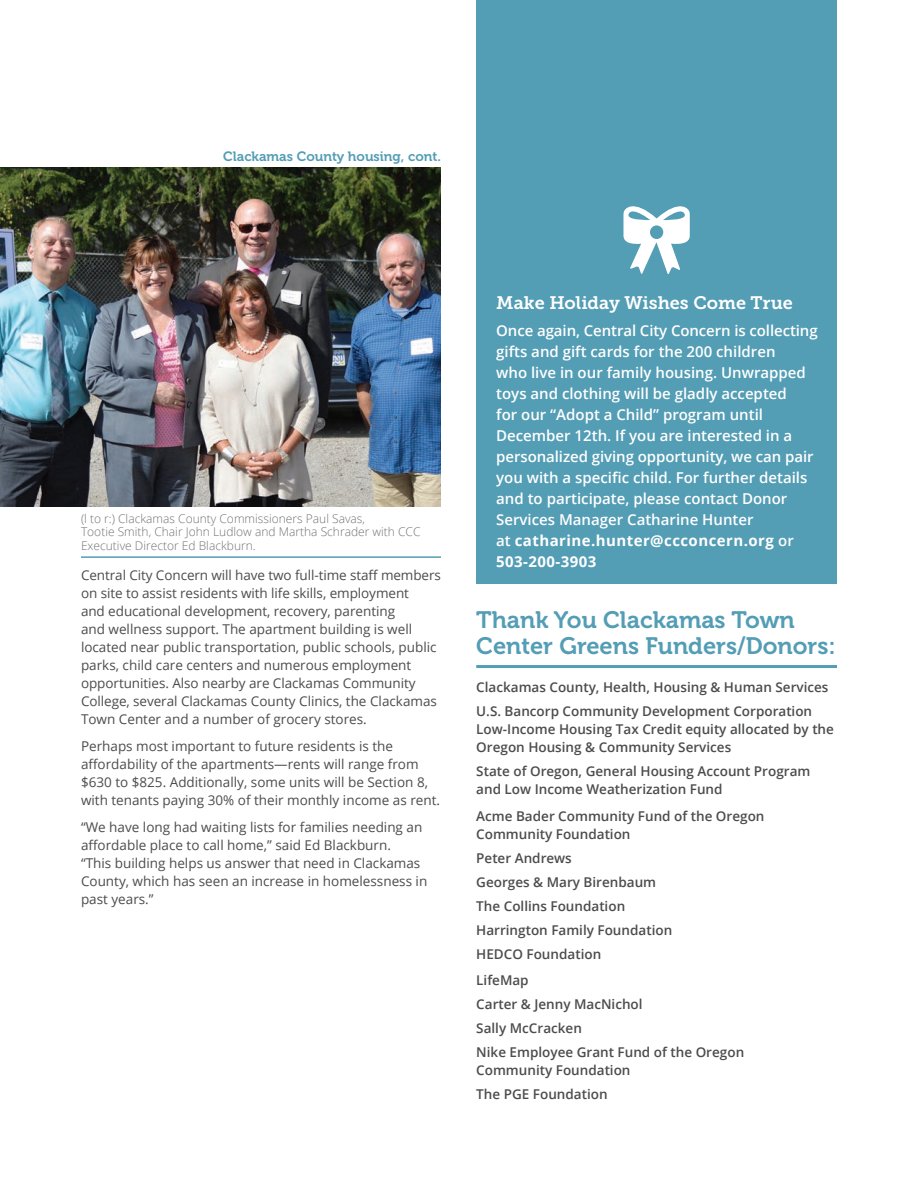
<style>
.page{position:relative;width:918px;height:1188px;background:#fff}
.page>*{position:absolute;margin:0;border:0;box-sizing:border-box;transform-origin:0 0}
.body{font:23.7px/25.5px "Museo 700";color:#539db5}
.body-2{font:18px "Museo Slab 700";color:#fff}
.body-3{font:600 15px/21px "Open Sans";color:#fff}
.body-4{font:13.5px/18px "Open Sans";color:#4b4c4d}
.body-5{font:600 13.5px/24px "Open Sans";color:#4b4c4d}
.body-6{font:13.5px "Museo 700";color:#539db5}
.body-7{font:300 12px/13.5px "Open Sans";color:#717275}
.s1{font-weight:700}
</style>
<div class="page">
<hr style="left:476px;top:665px;width:361px;height:3px;background:#539db5">
<img style="left:0;top:168px;width:441px;height:339px">
<hr style="left:81px;top:556px;width:360px;height:2px;background:#539db5">
<div style="left:476px;top:0;width:361px;height:584px;background:#539db5"></div>
<svg style="left:623px;top:206px;width:67px;height:68px"></svg>
<p class="body-6" style="left:223px;top:149px;width:219px">Clackamas County housing, cont.</p>
<p class="body-7" style="left:81px;top:511px;width:341px">(l to r:) Clackamas County Commissioners Paul Savas,<br>Tootie Smith, Chair John Ludlow and Martha Schrader with CCC<br>Executive Director Ed Blackburn.</p>
<p class="body-4" style="left:81px;top:566px;width:362px">Central City Concern will have two full-time staff members on site to assist residents with life skills, employment<br>and educational development, recovery, parenting<br>and wellness support. The apartment building is well located near public transportation, public schools, public parks, child care centers and numerous employment opportunities. Also nearby are Clackamas Community College, several Clackamas County Clinics, the Clackamas Town Center and a number of grocery stores.</p>
<p class="body-4" style="left:81px;top:737px;width:361px">Perhaps most important to future residents is the affordability of the apartments—rents will range from $630 to $825. Additionally, some units will be Section 8, with tenants paying 30% of their monthly income as rent.</p>
<p class="body-4" style="left:81px;top:818px;width:348px">“We have long had waiting lists for families needing an affordable place to call home,” said Ed Blackburn.<br>“This building helps us answer that need in Clackamas County, which has seen an increase in homelessness in past years.”</p>
<p class="body-2" style="left:496px;top:293px;width:298px">Make Holiday Wishes Come True</p>
<p class="body-3" style="left:496px;top:320px;width:323px">Once again, Central City Concern is collecting gifts and gift cards for the 200 children<br>who live in our family housing. Unwrapped toys and clothing will be gladly accepted<br>for our “Adopt a Child” program until December 12th. If you are interested in a personalized giving opportunity, we can pair you with a specific child. For further details and to participate, please contact Donor Services Manager Catharine Hunter<br>at <span class="s1">catharine.hunter@ccconcern.org</span> or <span class="s1">503-200-3903</span></p>
<p class="body" style="left:476px;top:608px;width:361px">Thank You Clackamas Town<br>Center Greens Funders/Donors:</p>
<p class="body-5" style="left:476px;top:675px;width:354px">Clackamas County, Health, Housing &amp; Human Services<br>U.S. Bancorp Community Development Corporation</p>
<p class="body-5" style="left:476px;top:720px;width:359px;line-height:18px">Low-Income Housing Tax Credit equity allocated by the<br>Oregon Housing &amp; Community Services</p>
<p class="body-5" style="left:476px;top:762px;width:336px;line-height:18px">State of Oregon, General Housing Account Program and Low Income Weatherization Fund</p>
<p class="body-5" style="left:476px;top:807px;width:290px;line-height:18px">Acme Bader Community Fund of the Oregon<br>Community Foundation</p>
<p class="body-5" style="left:476px;top:846px;width:197px">Peter Andrews<br>Georges &amp; Mary Birenbaum<br>The Collins Foundation<br>Harrington Family Foundation<br>HEDCO Foundation</p>
<p class="body-5" style="left:476px;top:968px;width:269px">LifeMap<br>Carter &amp; Jenny MacNichol<br>Sally McCracken<br>Nike Employee Grant Fund of the Oregon</p>
<p class="body-5" style="left:476px;top:1058px;width:156px">Community Foundation<br>The PGE Foundation</p>
</div>
